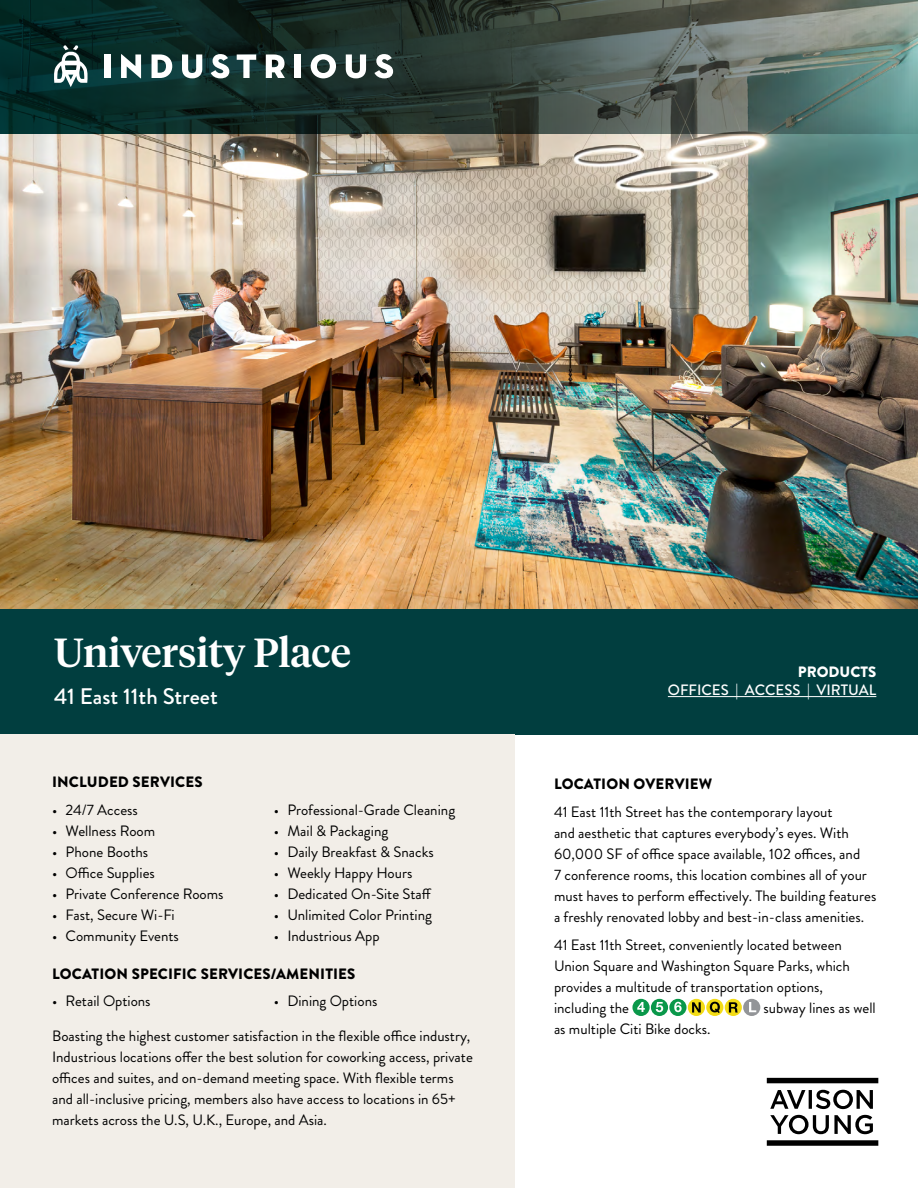
<style>
.page{position:relative;width:918px;height:1188px;background:#fff}
.page>*{position:absolute;margin:0;border:0;box-sizing:border-box;transform-origin:0 0}
.t1{font:500 40.5px "Tiempos Headline";color:#fff}
.t2{font:500 22.5px "Brandon Grotesque";color:#fff}
.t3{font:15px/21px "Brandon Grotesque";color:#000}
.t4{font:900 15px "Brandon Grotesque";letter-spacing:.01em;color:#000}
.t5{font:500 15px "Brandon Grotesque";color:#fff}
.t6{font:900 15px "Brandon Grotesque";color:#fff}
</style>
<div class="page">
<img style="left:0;top:134px;width:918px;height:475px">
<svg style="left:0;top:0;width:918px;height:134px;background:#364b45"></svg>
<svg style="left:53px;top:45px;width:35px;height:42px"></svg>
<div style="left:104px;top:54px;width:6px;height:24px;background:#fff"></div>
<svg style="left:121px;top:54px;width:20px;height:24px"></svg>
<svg style="left:152px;top:54px;width:20px;height:24px"></svg>
<svg style="left:182px;top:54px;width:20px;height:24px"></svg>
<svg style="left:211px;top:54px;width:18px;height:24px"></svg>
<svg style="left:237px;top:54px;width:19px;height:24px"></svg>
<svg style="left:266px;top:54px;width:19px;height:24px"></svg>
<div style="left:295px;top:54px;width:6px;height:24px;background:#fff"></div>
<svg style="left:311px;top:54px;width:25px;height:24px"></svg>
<svg style="left:346px;top:54px;width:20px;height:24px"></svg>
<svg style="left:374px;top:54px;width:19px;height:24px"></svg>
<div style="left:0;top:609px;width:918px;height:125px;background:#013e3f"></div>
<div style="left:0;top:734px;width:514px;height:454px;background:#f2eee8"></div>
<div style="left:632px;top:999px;width:18px;height:17px;background:#0a984a;border-radius:50%"></div>
<svg style="left:637px;top:1002px;width:8px;height:10px"></svg>
<div style="left:651px;top:999px;width:17px;height:17px;background:#0a984a;border-radius:50%"></div>
<svg style="left:656px;top:1002px;width:7px;height:10px"></svg>
<svg style="left:669px;top:999px;width:18px;height:17px"></svg>
<svg style="left:674px;top:1002px;width:8px;height:10px"></svg>
<div style="left:688px;top:999px;width:17px;height:17px;background:#f3dc16;border-radius:50%"></div>
<svg style="left:692px;top:1002px;width:9px;height:11px"></svg>
<svg style="left:706px;top:999px;width:17px;height:17px"></svg>
<svg style="left:710px;top:1002px;width:10px;height:11px"></svg>
<svg style="left:725px;top:999px;width:17px;height:17px"></svg>
<svg style="left:729px;top:1002px;width:9px;height:11px"></svg>
<div style="left:743px;top:999px;width:17px;height:17px;background:#939598;border-radius:50%"></div>
<svg style="left:749px;top:1002px;width:7px;height:10px"></svg>
<svg style="left:767px;top:1078px;width:111px;height:5px"></svg>
<svg style="left:767px;top:1140px;width:111px;height:6px"></svg>
<svg style="left:770px;top:1090px;width:103px;height:19px"></svg>
<svg style="left:770px;top:1115px;width:103px;height:19px"></svg>
<hr style="left:668px;top:696px;width:208px;height:1px;background:#fff">
<h1 class="t1" style="left:54px;top:625px;width:298px">University Place</h1>
<h2 class="t2" style="left:54px;top:680px;width:165px">41 East 11th Street</h2>
<p class="t4" style="left:52px;top:772px;width:152px">INCLUDED SERVICES</p>
<p class="t3" style="left:52px;top:800px;width:87px">• 24/7 Access</p>
<p class="t3" style="left:52px;top:821px;width:105px">• Wellness Room</p>
<p class="t3" style="left:52px;top:842px;width:98px">• Phone Booths</p>
<p class="t3" style="left:52px;top:863px;width:104px">• Office Supplies</p>
<p class="t3" style="left:52px;top:884px;width:173px">• Private Conference Rooms</p>
<p class="t3" style="left:52px;top:905px;width:124px">• Fast, Secure Wi-Fi</p>
<p class="t3" style="left:52px;top:926px;width:128px">• Community Events</p>
<p class="t3" style="left:274px;top:800px;width:183px">• Professional-Grade Cleaning</p>
<p class="t3" style="left:274px;top:821px;width:116px">• Mail &amp; Packaging</p>
<p class="t3" style="left:274px;top:842px;width:161px">• Daily Breakfast &amp; Snacks</p>
<p class="t3" style="left:274px;top:863px;width:140px">• Weekly Happy Hours</p>
<p class="t3" style="left:274px;top:884px;width:159px">• Dedicated On-Site Staff</p>
<p class="t3" style="left:274px;top:905px;width:160px">• Unlimited Color Printing</p>
<p class="t3" style="left:274px;top:926px;width:107px">• Industrious App</p>
<p class="t4" style="left:52px;top:963px;width:305px">LOCATION SPECIFIC SERVICES/AMENITIES</p>
<p class="t3" style="left:52px;top:991px;width:100px">• Retail Options</p>
<p class="t3" style="left:274px;top:991px;width:105px">• Dining Options</p>
<p class="t3" style="left:52px;top:1025px;width:422px">Boasting the highest customer satisfaction in the flexible office industry, Industrious locations offer the best solution for coworking access, private offices and suites, and on-demand meeting space. With flexible terms and all-inclusive pricing, members also have access to locations in 65+ markets across the U.S, U.K., Europe, and Asia.</p>
<p class="t6" style="left:798px;top:661px;width:80px">PRODUCTS</p>
<p class="t5" style="left:668px;top:680px;width:210px">OFFICES | ACCESS | VIRTUAL</p>
<p class="t4" style="left:554px;top:773px;width:160px">LOCATION OVERVIEW</p>
<p class="t3" style="left:554px;top:801px;width:324px">41 East 11th Street has the contemporary layout<br>and aesthetic that captures everybody’s eyes. With 60,000 SF of office space available, 102 offices, and<br>7 conference rooms, this location combines all of your must haves to perform effectively. The building features a freshly renovated lobby and best-in-class amenities.</p>
<p class="t3" style="left:554px;top:934px;width:298px">41 East 11th Street, conveniently located between Union Square and Washington Square Parks, which provides a multitude of transportation options, including the</p>
<p class="t3" style="left:764px;top:997px;width:114px">subway lines as well</p>
<p class="t3" style="left:554px;top:1018px;width:158px">as multiple Citi Bike docks.</p>
</div>
